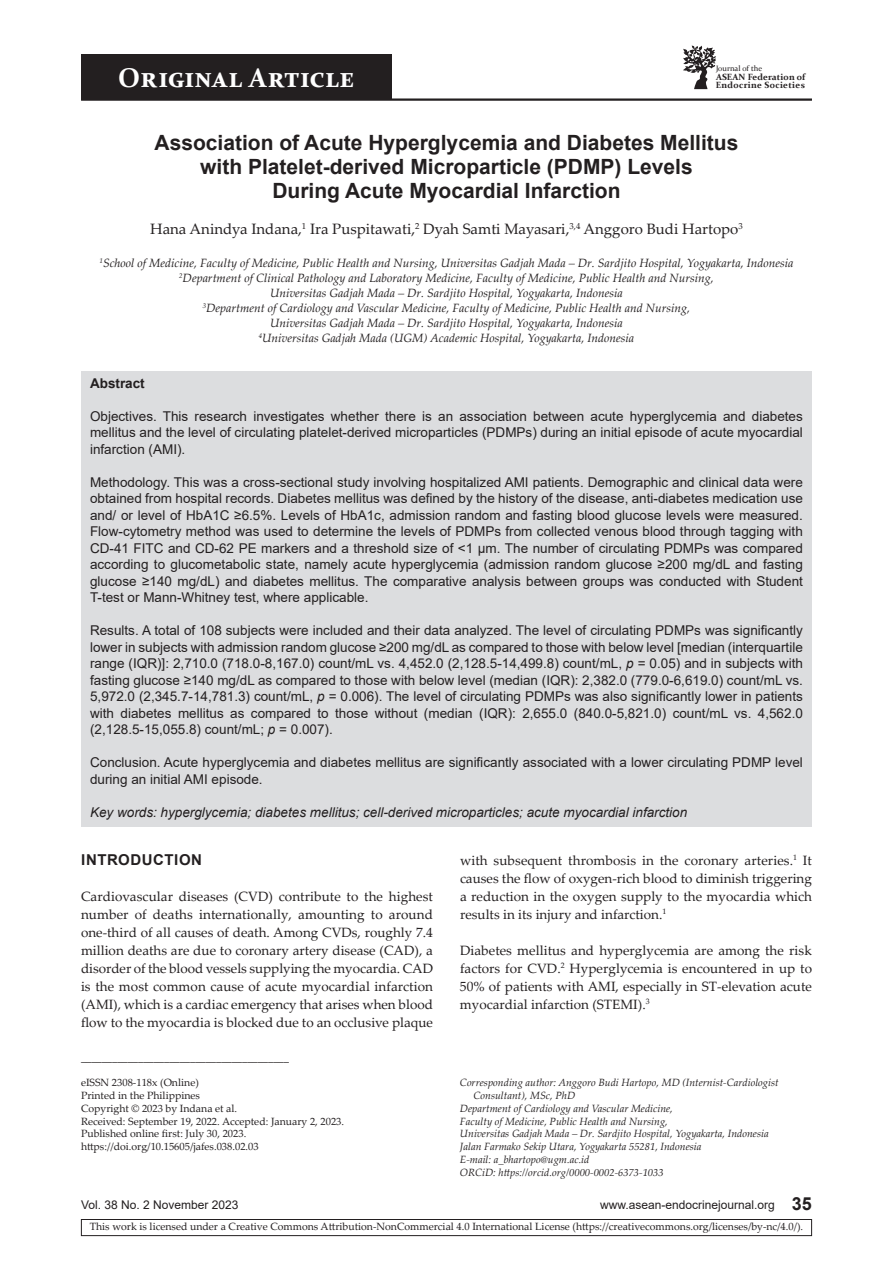
<style>
.page{position:relative;width:893px;height:1263px;background:#fff}
.page>*{position:absolute;margin:0;border:0;box-sizing:border-box;transform-origin:0 0}
.t1{font:700 27px "Constantia";letter-spacing:.005em;color:#fff}
.t2{font:700 21px/24px "Arial";color:#231f20;text-align:center}
.t3{font:15px "Palatino Linotype";color:#231f20}
.t4{font:700 15px "Arial";letter-spacing:.035em;color:#231f20}
.t5{font:13.5px/16.5px "Arial";color:#231f20;text-align:justify}
.t6{font:13.5px/18px "Palatino Linotype";color:#231f20;text-align:justify}
.t7{font:italic 13.5px "Arial";color:#231f20}
.t8{font:700 13.5px "Arial";color:#231f20}
.t9{font:italic 12px/15px "Palatino Linotype";color:#231f20;text-align:center}
.t10{font:12px "Arial";color:#231f20}
.t11{font:10.5px/12.8px "Palatino Linotype";color:#231f20}
.t12{font:italic 10.5px "Palatino Linotype";color:#231f20}
.t13{font:700 9px "Constantia";letter-spacing:.03em;color:#231f20}
.t14{font:700 9px "Constantia";letter-spacing:.01em;color:#231f20}
.t15{font:7.8px "Constantia";color:#231f20}
.s1{font-style:italic}
.s2{font-weight:700;font-size:18px}
</style>
<div class="page">
<hr style="left:81px;top:98px;width:731px;height:3px;background:#231f20">
<svg style="left:683px;top:45px;width:33px;height:44px"></svg>
<div style="left:81px;top:54px;width:311px;height:46px;background:#231f20"></div>
<div style="left:81px;top:371px;width:731px;height:456px;background:#dcdddf"></div>
<div style="left:81px;top:1219px;width:731px;height:17px;border:1px solid #231f20"></div>
<h1 class="t1" style="left:118px;top:59px;width:238px">Original Article</h1>
<p class="t15" style="left:716px;top:63px;width:48px">Journal of the</p>
<p class="t14" style="left:716px;top:71px;width:91px">ASEAN Federation of</p>
<p class="t13" style="left:716px;top:78px;width:91px">Endocrine Societies</p>
<h2 class="t2" style="left:155px;top:131px;width:585px">Association of Acute Hyperglycemia and Diabetes Mellitus with Platelet-derived Microparticle (PDMP) Levels<br>During Acute Myocardial Infarction</h2>
<p class="t3" style="left:150px;top:219px;width:594px">Hana Anindya Indana,<sup>1</sup> Ira Puspitawati,<sup>2</sup> Dyah Samti Mayasari,<sup>3,4</sup> Anggoro Budi Hartopo<sup>3</sup></p>
<p class="t9" style="left:100px;top:255px;width:695px"><sup>1</sup>School of Medicine, Faculty of Medicine, Public Health and Nursing, Universitas Gadjah Mada – Dr. Sardjito Hospital, Yogyakarta, Indonesia <sup>2</sup>Department of Clinical Pathology and Laboratory Medicine, Faculty of Medicine, Public Health and Nursing,<br>Universitas Gadjah Mada – Dr. Sardjito Hospital, Yogyakarta, Indonesia<br><sup>3</sup>Department of Cardiology and Vascular Medicine, Faculty of Medicine, Public Health and Nursing,<br>Universitas Gadjah Mada – Dr. Sardjito Hospital, Yogyakarta, Indonesia<br><sup>4</sup>Universitas Gadjah Mada (UGM) Academic Hospital, Yogyakarta, Indonesia</p>
<p class="t8" style="left:90px;top:374px;width:56px">Abstract</p>
<p class="t5" style="left:90px;top:408px;width:714px">Objectives. This research investigates whether there is an association between acute hyperglycemia and diabetes mellitus and the level of circulating platelet-derived microparticles (PDMPs) during an initial episode of acute myocardial infarction (AMI).</p>
<p class="t5" style="left:90px;top:474px;width:714px">Methodology. This was a cross-sectional study involving hospitalized AMI patients. Demographic and clinical data were obtained from hospital records. Diabetes mellitus was defined by the history of the disease, anti-diabetes medication use and/ or level of HbA1C ≥6.5%. Levels of HbA1c, admission random and fasting blood glucose levels were measured.<br>Flow-cytometry method was used to determine the levels of PDMPs from collected venous blood through tagging with CD-41 FITC and CD-62 PE markers and a threshold size of &lt;1 µm. The number of circulating PDMPs was compared according to glucometabolic state, namely acute hyperglycemia (admission random glucose ≥200 mg/dL and fasting glucose ≥140 mg/dL) and diabetes mellitus. The comparative analysis between groups was conducted with Student T-test or Mann-Whitney test, where applicable.</p>
<p class="t5" style="left:90px;top:622px;width:714px">Results. A total of 108 subjects were included and their data analyzed. The level of circulating PDMPs was significantly lower in subjects with admission random glucose ≥200 mg/dL as compared to those with below level [median (interquartile range (IQR)]: 2,710.0 (718.0-8,167.0) count/mL vs. 4,452.0 (2,128.5-14,499.8) count/mL, <span class="s1">p</span> = 0.05) and in subjects with fasting glucose ≥140 mg/dL as compared to those with below level (median (IQR): 2,382.0 (779.0-6,619.0) count/mL vs.<br>5,972.0 (2,345.7-14,781.3) count/mL, <span class="s1">p</span> = 0.006). The level of circulating PDMPs was also significantly lower in patients with diabetes mellitus as compared to those without (median (IQR): 2,655.0 (840.0-5,821.0) count/mL vs. 4,562.0 (2,128.5-15,055.8) count/mL; <span class="s1">p</span> = 0.007).</p>
<p class="t5" style="left:90px;top:754px;width:714px">Conclusion. Acute hyperglycemia and diabetes mellitus are significantly associated with a lower circulating PDMP level during an initial AMI episode.</p>
<p class="t7" style="left:90px;top:803px;width:599px">Key words: hyperglycemia; diabetes mellitus; cell-derived microparticles; acute myocardial infarction</p>
<p class="t4" style="left:81px;top:849px;width:122px">INTRODUCTION</p>
<p class="t6" style="left:81px;top:887px;width:354px">Cardiovascular diseases (CVD) contribute to the highest number of deaths internationally, amounting to around one-third of all causes of death. Among CVDs, roughly 7.4 million deaths are due to coronary artery disease (CAD), a disorder of the blood vessels supplying the myocardia. CAD is the most common cause of acute myocardial infarction (AMI), which is a cardiac emergency that arises when blood flow to the myocardia is blocked due to an occlusive plaque</p>
<p class="t6" style="left:460px;top:851px;width:353px">with subsequent thrombosis in the coronary arteries.<sup>1</sup> It causes the flow of oxygen-rich blood to diminish triggering a reduction in the oxygen supply to the myocardia which results in its injury and infarction.<sup>1</sup></p>
<p class="t6" style="left:460px;top:941px;width:354px">Diabetes mellitus and hyperglycemia are among the risk factors for CVD.<sup>2</sup> Hyperglycemia is encountered in up to 50% of patients with AMI, especially in ST-elevation acute myocardial infarction (STEMI).<sup>3</sup></p>
<p class="t11" style="left:81px;top:1050px;width:209px">________________________________________</p>
<p class="t11" style="left:81px;top:1076px;width:265px">eISSN 2308-118x (Online)<br>Printed in the Philippines<br>Copyright © 2023 by Indana et al.<br>Received: September 19, 2022. Accepted: January 2, 2023.<br>Published online first: July 30, 2023. https://doi.org/10.15605/jafes.038.02.03</p>
<p class="t12" style="left:460px;top:1075px;width:320px">Corresponding author: Anggoro Budi Hartopo, MD (Internist-Cardiologist</p>
<p class="t12" style="left:473px;top:1088px;width:103px">Consultant), MSc, PhD</p>
<p class="t12" style="left:460px;top:1101px;width:214px">Department of Cardiology and Vascular Medicine,</p>
<p class="t12" style="left:460px;top:1113px;width:209px">Faculty of Medicine, Public Health and Nursing,</p>
<p class="t12" style="left:460px;top:1126px;width:310px">Universitas Gadjah Mada – Dr. Sardjito Hospital, Yogyakarta, Indonesia</p>
<p class="t12" style="left:460px;top:1139px;width:243px">Jalan Farmako Sekip Utara, Yogyakarta 55281, Indonesia</p>
<p class="t12" style="left:460px;top:1152px;width:131px">E-mail: a_bhartopo@ugm.ac.id</p>
<p class="t12" style="left:460px;top:1164px;width:205px">ORCiD: https://orcid.org/0000-0002-6373-1033</p>
<p class="t10" style="left:81px;top:1196px;width:159px">Vol. 38 No. 2 November 2023</p>
<p class="t10" style="left:600px;top:1196px;width:213px">www.asean-endocrinejournal.org <span class="s2">35</span></p>
<p class="t11" style="left:90px;top:1219px;width:715px">This work is licensed under a Creative Commons Attribution-NonCommercial 4.0 International License (https://creativecommons.org/licenses/by-nc/4.0/).</p>
</div>
